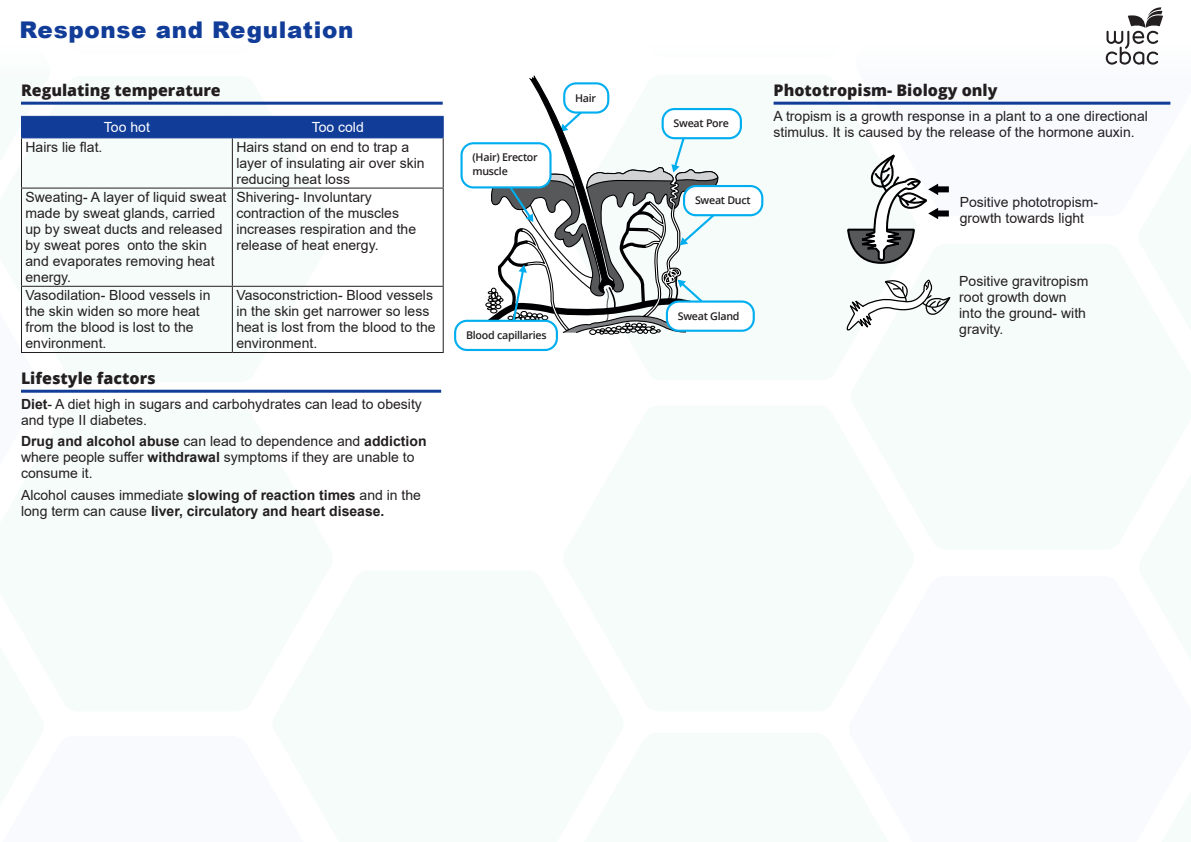
<style>
.page{position:relative;width:1191px;height:842px;background:#fff}
.page>*{position:absolute;margin:0;border:0;box-sizing:border-box;transform-origin:0 0}
.Document_Heading{font:900 23px "Arial";letter-spacing:.03em;color:#113d99}
.Box_title{font:800 16px "Open Sans";color:#231f20}
.Table_body{font:14px/16px "Arial";color:#231f20}
.Paragraph_text{font:14px/16px "Arial";color:#231f20}
.Paragraph_text-2{font:700 14px/16px "Arial";color:#231f20}
.Table_header{font:14px "Arial";color:#fff}
.t1{font:600 10.7px/13.9px "Open Sans";letter-spacing:-.025em;color:#231f20}
.s1{font-weight:700}
.s2{font-weight:400}
</style>
<div class="page">
<svg style="left:22px;top:224px;width:314px;height:128px;fill:#f6fcfa"></svg>
<svg style="left:1105px;top:8px;width:58px;height:56px"></svg>
<svg style="left:21px;top:101px;width:423px;height:123px"></svg>
<hr style="left:21px;top:137px;width:211px;height:1px;background:#113d99">
<hr style="left:232px;top:137px;width:212px;height:1px;background:#113d99">
<hr style="left:21px;top:138px;width:1px;height:50px;background:#231f20">
<hr style="left:232px;top:138px;width:1px;height:50px;background:#231f20">
<hr style="left:443px;top:138px;width:1px;height:50px;background:#231f20">
<hr style="left:21px;top:188px;width:211px;height:1px;background:#231f20">
<hr style="left:21px;top:189px;width:1px;height:97px;background:#231f20">
<hr style="left:232px;top:188px;width:212px;height:1px;background:#231f20">
<hr style="left:232px;top:189px;width:1px;height:97px;background:#231f20">
<hr style="left:443px;top:189px;width:1px;height:97px;background:#231f20">
<hr style="left:21px;top:286px;width:211px;height:1px;background:#231f20">
<hr style="left:21px;top:287px;width:1px;height:65px;background:#231f20">
<hr style="left:232px;top:286px;width:212px;height:1px;background:#231f20">
<hr style="left:232px;top:287px;width:1px;height:65px;background:#231f20">
<hr style="left:443px;top:287px;width:1px;height:65px;background:#231f20">
<hr style="left:21px;top:352px;width:211px;height:1px;background:#231f20">
<hr style="left:232px;top:352px;width:212px;height:1px;background:#231f20">
<div style="left:666px;top:300px;width:89px;height:32px;border:2px solid #00aeef;border-radius:12px"></div>
<div style="left:683px;top:185px;width:80px;height:31px;border:2px solid #00aeef;border-radius:12px"></div>
<div style="left:661px;top:108px;width:81px;height:31px;border:2px solid #00aeef;border-radius:12px"></div>
<div style="left:460px;top:142px;width:91px;height:46px;border:2px solid #00aeef;border-radius:12px"></div>
<div style="left:454px;top:320px;width:104px;height:31px;border:2px solid #00aeef;border-radius:12px"></div>
<svg style="left:481px;top:75px;width:238px;height:276px"></svg>
<hr style="left:21px;top:390px;width:420px;height:3px;background:#113d99">
<hr style="left:773px;top:102px;width:397px;height:3px;background:#113d99">
<div style="left:936px;top:186px;width:13px;height:6px;background:#000002"></div>
<div style="left:936px;top:210px;width:13px;height:7px;background:#000002"></div>
<svg style="left:847px;top:154px;width:91px;height:110px"></svg>
<svg style="left:846px;top:280px;width:104px;height:51px"></svg>
<p class="Document_Heading" style="left:20px;top:13px;width:335px">Response and Regulation</p>
<p class="Box_title" style="left:21px;top:78px;width:201px">Regulating temperature</p>
<p class="Table_header" style="left:104px;top:118px;width:47px">Too hot</p>
<p class="Table_header" style="left:312px;top:118px;width:54px">Too cold</p>
<p class="Table_body" style="left:26px;top:139px;width:79px">Hairs lie flat.</p>
<p class="Table_body" style="left:236px;top:139px;width:190px">Hairs stand on end to trap a layer of insulating air over skin reducing heat loss</p>
<p class="Table_body" style="left:26px;top:189px;width:202px">Sweating- A layer of liquid sweat made by sweat glands, carried up by sweat ducts and released by sweat pores onto the skin and evaporates removing heat energy.</p>
<p class="Table_body" style="left:236px;top:189px;width:181px">Shivering- Involuntary contraction of the muscles increases respiration and the release of heat energy.</p>
<p class="Table_body" style="left:26px;top:287px;width:186px">Vasodilation- Blood vessels in the skin widen so more heat from the blood is lost to the environment.</p>
<p class="Table_body" style="left:236px;top:287px;width:201px">Vasoconstriction- Blood vessels in the skin get narrower so less heat is lost from the blood to the environment.</p>
<p class="Box_title" style="left:21px;top:366px;width:136px">Lifestyle factors</p>
<p class="Paragraph_text" style="left:21px;top:395px;width:402px"><span class="s1">Diet</span>- A diet high in sugars and carbohydrates can lead to obesity and type II diabetes.</p>
<p class="Paragraph_text" style="left:21px;top:433px;width:407px"><span class="s1">Drug and alcohol abuse</span> can lead to dependence and <span class="s1">addiction </span>where people suffer <span class="s1">withdrawal</span> symptoms if they are unable to consume it.</p>
<p class="Paragraph_text-2" style="left:21px;top:487px;width:401px"><span class="s2">Alcohol causes immediate</span> slowing of reaction times <span class="s2">and in the long term can cause</span> liver, circulatory and heart disease.</p>
<p class="t1" style="left:472px;top:150px;width:67px">(Hair) Erector muscle</p>
<p class="t1" style="left:575px;top:90px;width:23px">Hair</p>
<p class="t1" style="left:466px;top:328px;width:82px">Blood capillaries</p>
<p class="t1" style="left:673px;top:116px;width:57px">Sweat Pore</p>
<p class="t1" style="left:695px;top:193px;width:57px">Sweat Duct</p>
<p class="t1" style="left:678px;top:309px;width:63px">Sweat Gland</p>
<p class="Box_title" style="left:773px;top:78px;width:225px">Phototropism- Biology only</p>
<p class="Paragraph_text" style="left:773px;top:107px;width:376px">A tropism is a growth response in a plant to a one directional stimulus. It is caused by the release of the hormone auxin.</p>
<p class="Paragraph_text" style="left:959px;top:194px;width:140px">Positive phototropism&shy;growth towards light</p>
<p class="Paragraph_text" style="left:959px;top:273px;width:131px">Positive gravitropism root growth down into the ground- with gravity.</p>
</div>
